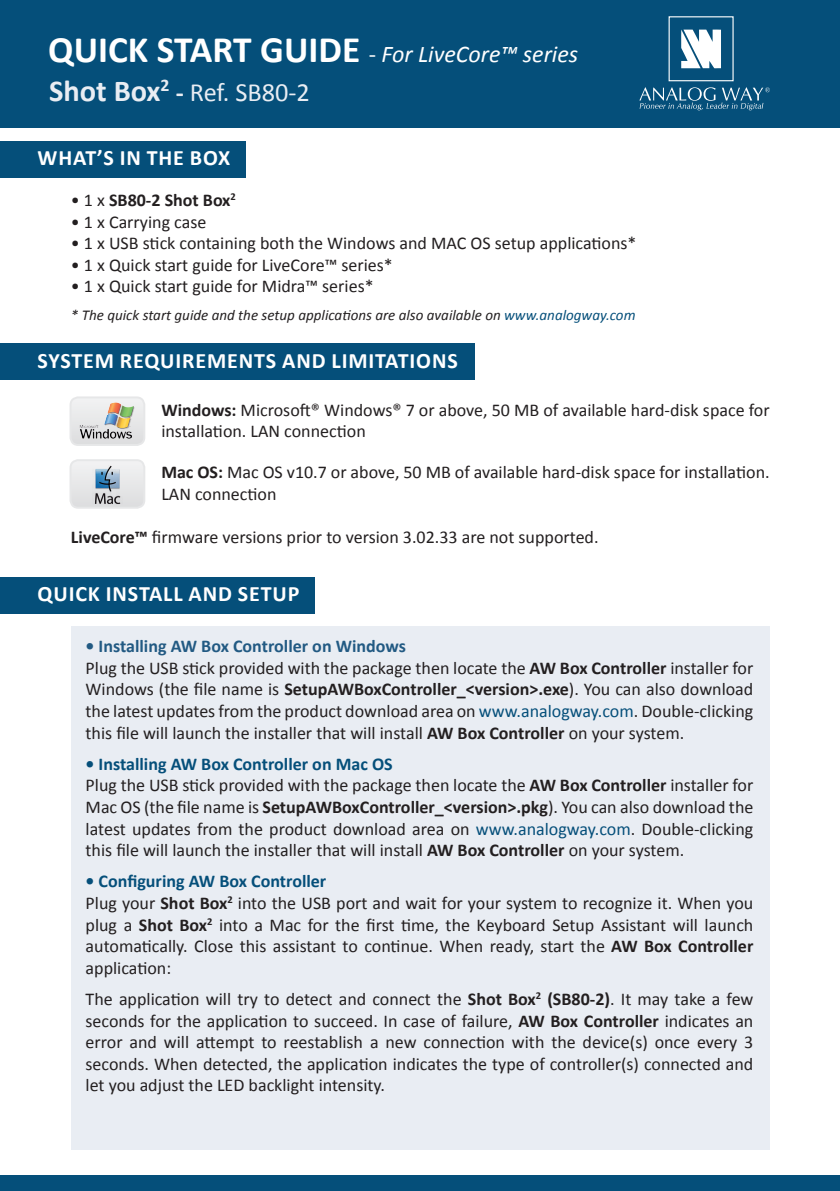
<style>
.page{position:relative;width:840px;height:1191px;background:#fff}
.page>*{position:absolute;margin:0;border:0;box-sizing:border-box;transform-origin:0 0}
.t1{font:26.4px "Calibri";color:#e9edf3}
.t2{font:italic 24px "Calibri";color:#fff}
.t3{font:700 22px "Calibri";letter-spacing:.04em;color:#fff}
.calibri-noir-12{font:18px/21.6px "Calibri";color:#231f20;text-align:justify}
.calibri-noir-12-2{font:700 18px "Calibri";color:#054f7a}
.t4{font:700 18px "Calibri";color:#225a83}
.calibri-noir-12-3{font:700 18px "Calibri";color:#231f20}
.calibri-noir-12-4{font:italic 15px "Calibri";color:#231f20}
.s1{font-weight:700;font-style:normal;font-size:37.4px}
.s2{font-style:normal}
.s3{font-weight:700;font-size:30.4px}
.s4{font-weight:700}
.s5{font-weight:400}
.s6{color:#054f7a}
</style>
<div class="page">
<div style="left:70px;top:397px;width:74px;height:48px;background:#e6e6e7;border-radius:8px"></div>
<div style="left:69px;top:396px;width:76px;height:50px;border:2px solid #c2c3c6;border-radius:8px"></div>
<img style="left:79px;top:401px;width:56px;height:38px">
<div style="left:70px;top:460px;width:74px;height:48px;background:#e8e8e9;border-radius:8px"></div>
<div style="left:69px;top:459px;width:76px;height:50px;border:2px solid #c2c3c6;border-radius:8px"></div>
<img style="left:92px;top:466px;width:30px;height:38px">
<div style="left:71px;top:626px;width:698px;height:524px;background:#e9edf3"></div>
<div style="left:0;top:0;width:839px;height:127px;background:#054f7a"></div>
<div style="left:0;top:1175px;width:839px;height:16px;background:#054f7a"></div>
<svg style="left:681px;top:29px;width:39px;height:39px;background:#d6e2e9"></svg>
<svg style="left:639px;top:87px;width:130px;height:23px"></svg>
<div style="left:0;top:141px;width:245px;height:36px;background:#054f7a"></div>
<div style="left:0;top:343px;width:474px;height:37px;background:#054f7a"></div>
<div style="left:0;top:576px;width:314px;height:37px;background:#054f7a"></div>
<p class="t2" style="left:48px;top:37px;width:531px"><span class="s1">QUICK START GUIDE</span> <span class="s2">-</span> For LiveCore™ series</p>
<p class="t1" style="left:49px;top:75px;width:262px"><span class="s3">Shot Box</span><sup>2</sup> <span class="s4">-</span> Ref. SB80-2</p>
<p class="t3" style="left:37px;top:144px;width:194px">WHAT’S IN THE BOX</p>
<p class="calibri-noir-12-3" style="left:71px;top:188px;width:166px"><span class="s5">• 1 x</span> SB80-2 Shot Box<sup>2</sup></p>
<p class="calibri-noir-12" style="left:71px;top:211px;width:137px">• 1 x Carrying case</p>
<p class="calibri-noir-12" style="left:71px;top:232px;width:567px">• 1 x USB stick containing both the Windows and MAC OS setup applications*</p>
<p class="calibri-noir-12" style="left:71px;top:254px;width:323px">• 1 x Quick start guide for LiveCore™ series*</p>
<p class="calibri-noir-12" style="left:71px;top:276px;width:304px">• 1 x Quick start guide for Midra™ series*</p>
<p class="calibri-noir-12-4" style="left:71px;top:305px;width:565px">* The quick start guide and the setup applications are also available on <span class="s6">www.analogway.com</span></p>
<p class="t3" style="left:37px;top:347px;width:421px">SYSTEM REQUIREMENTS AND LIMITATIONS</p>
<p class="calibri-noir-12" style="left:161px;top:399px;width:609px"><span class="s4">Windows:</span> Microsoft® Windows® 7 or above, 50 MB of available hard-disk space for installation. LAN connection</p>
<p class="calibri-noir-12" style="left:161px;top:461px;width:609px"><span class="s4">Mac OS:</span> Mac OS v10.7 or above, 50 MB of available hard-disk space for installation.<br>LAN connection</p>
<p class="calibri-noir-12" style="left:71px;top:526px;width:529px"><span class="s4">LiveCore™</span> firmware versions prior to version 3.02.33 are not supported.</p>
<p class="t3" style="left:37px;top:580px;width:263px">QUICK INSTALL AND SETUP</p>
<p class="t4" style="left:86px;top:634px;width:322px">• Installing AW Box Controller on Windows</p>
<p class="calibri-noir-12" style="left:86px;top:657px;width:669px">Plug the USB stick provided with the package then locate the <span class="s4">AW Box Controller</span> installer for Windows (the file name is <span class="s4">SetupAWBoxController_&lt;version&gt;.exe</span>). You can also download the latest updates from the product download area on <span class="s6">www.analogway.com</span>. Double-clicking this file will launch the installer that will install <span class="s4">AW Box Controller</span> on your system.</p>
<p class="calibri-noir-12-2" style="left:86px;top:752px;width:308px">• Installing AW Box Controller on Mac OS</p>
<p class="calibri-noir-12" style="left:86px;top:774px;width:669px">Plug the USB stick provided with the package then locate the <span class="s4">AW Box Controller</span> installer for Mac OS (the file name is <span class="s4">SetupAWBoxController_&lt;version&gt;.pkg</span>). You can also download the latest updates from the product download area on <span class="s6">www.analogway.com</span>. Double-clicking this file will launch the installer that will install <span class="s4">AW Box Controller</span> on your system.</p>
<p class="calibri-noir-12-2" style="left:86px;top:870px;width:242px">• Configuring AW Box Controller</p>
<p class="calibri-noir-12" style="left:86px;top:892px;width:669px">Plug your <span class="s4">Shot Box</span><sup>2</sup> into the USB port and wait for your system to recognize it. When you plug a <span class="s4">Shot Box</span><sup>2</sup> into a Mac for the first time, the Keyboard Setup Assistant will launch automatically. Close this assistant to continue. When ready, start the <span class="s4">AW Box Controller </span>application:</p>
<p class="calibri-noir-12" style="left:86px;top:988px;width:669px">The application will try to detect and connect the <span class="s4">Shot Box</span><sup>2</sup> <span class="s4">(SB80-2)</span>. It may take a few seconds for the application to succeed. In case of failure, <span class="s4">AW Box Controller</span> indicates an error and will attempt to reestablish a new connection with the device(s) once every 3 seconds. When detected, the application indicates the type of controller(s) connected and let you adjust the LED backlight intensity.</p>
</div>
